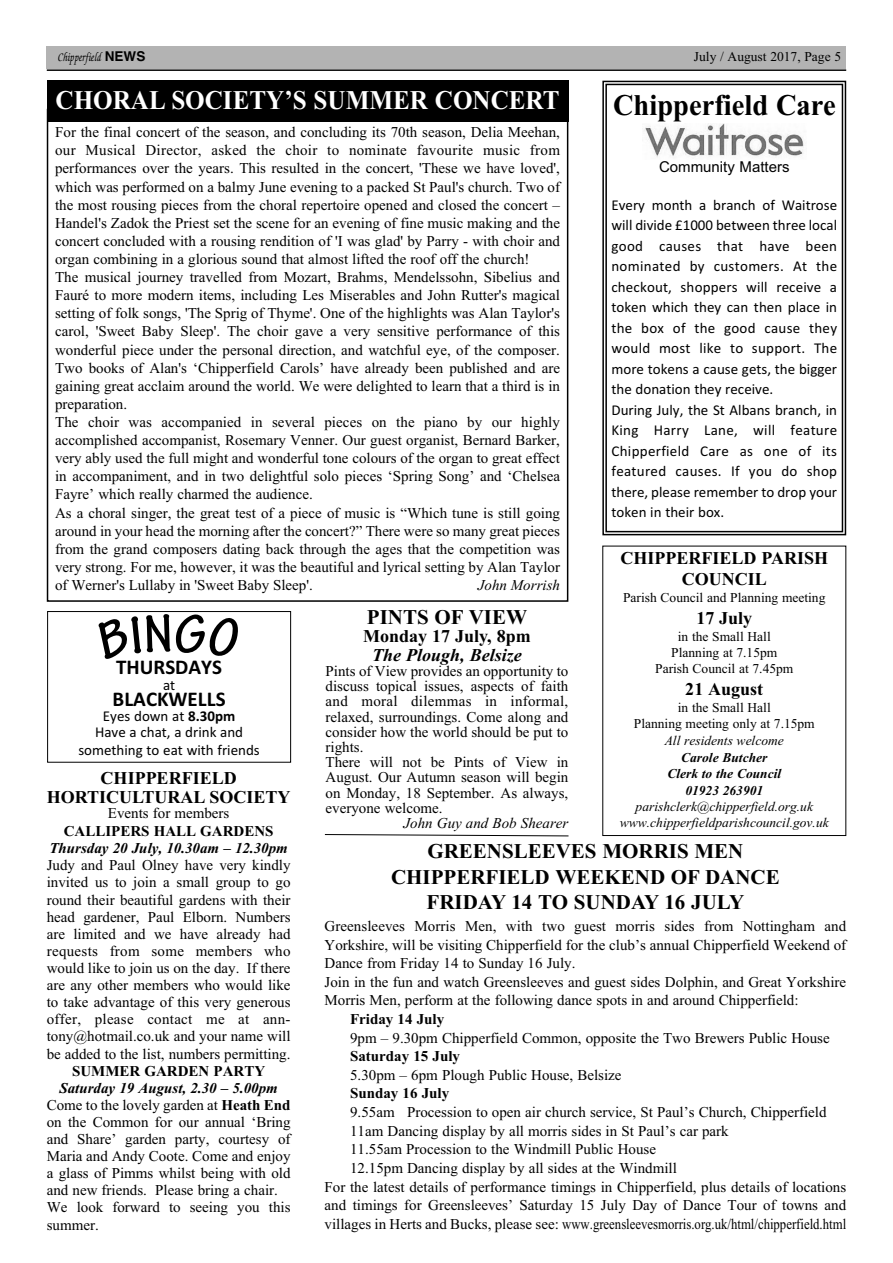
<style>
.page{position:relative;width:893px;height:1263px;background:#fff}
.page>*{position:absolute;margin:0;border:0;box-sizing:border-box;transform-origin:0 0}
.t1{font:700 30px "Times New Roman";color:#000;scale:.95 1}
.t2{font:700 27px "Times New Roman";color:#fff;scale:.93 1}
.t3{font:700 21px/25.8px "Times New Roman";color:#000;text-align:center}
.t4{font:700 21px "Calibri";color:#000}
.t5{font:700 18px/21.1px "Times New Roman";color:#000;text-align:center}
.t6{font:italic 700 18px "Times New Roman";color:#000}
.t7{font:15px/18.1px "Times New Roman";color:#000}
.t8{font:15px/20.5px "Calibri";color:#000;text-align:center}
.t9{font:700 15px "Times New Roman";color:#000}
.t10{font:italic 15px "Times New Roman";color:#000}
.t11{font:italic 700 15px "Times New Roman";color:#000}
.t12{font:15px "Arial";color:#000}
.t13{font:13.5px/16.6px "Times New Roman";color:#000;text-align:center}
.t14{font:italic 13.5px/15.3px "Times New Roman";color:#000;text-align:center}
.t15{font:italic 700 13.5px/16.6px "Times New Roman";color:#000;text-align:center}
.t16{font:italic 500 13.5px "Zapf Chancery";color:#000;scale:.75 1}
.s1{font-family:"Helvetica";font-weight:700;font-style:normal}
.s2{font-weight:700}
.s3{font-weight:700;font-style:italic}
</style>
<div class="page">
<img style="left:644px;top:123px;width:160px;height:34px">
<div style="left:602px;top:81px;width:244px;height:454px;border:2px solid #000"></div>
<div style="left:605px;top:84px;width:238px;height:448px;border:2px solid #000"></div>
<div style="left:47px;top:47px;width:799px;height:22px;background:#b3b3b3"></div>
<hr style="left:47px;top:69px;width:799px;height:2px;background:#000">
<div style="left:47px;top:80px;width:521px;height:42px;background:#000"></div>
<div style="left:47px;top:611px;width:244px;height:152px;border:1px solid #000"></div>
<svg style="left:324px;top:834px;width:245px;height:3px"></svg>
<p class="t16" style="left:58px;top:49px;width:118px">Chipperfield <span class="s1">NEWS</span></p>
<p class="t13" style="left:694px;top:48px;width:149px">July / August 2017, Page 5</p>
<h2 class="t2" style="left:56px;top:84px;width:543px">CHORAL SOCIETY’S SUMMER CONCERT</h2>
<h1 class="t1" style="left:613px;top:87px;width:236px">Chipperfield Care</h1>
<p class="t7" style="left:55px;top:123px;width:506px">For the final concert of the season, and concluding its 70th season, Delia Meehan, our Musical Director, asked the choir to nominate favourite music from performances over the years. This resulted in the concert, 'These we have loved', which was performed on a balmy June evening to a packed St Paul's church. Two of the most rousing pieces from the choral repertoire opened and closed the concert – Handel's Zadok the Priest set the scene for an evening of fine music making and the concert concluded with a rousing rendition of 'I was glad' by Parry - with choir and organ combining in a glorious sound that almost lifted the roof off the church!<br>The musical journey travelled from Mozart, Brahms, Mendelssohn, Sibelius and Fauré to more modern items, including Les Miserables and John Rutter's magical setting of folk songs, 'The Sprig of Thyme'. One of the highlights was Alan Taylor's carol, 'Sweet Baby Sleep'. The choir gave a very sensitive performance of this wonderful piece under the personal direction, and watchful eye, of the composer.<br>Two books of Alan's ‘Chipperfield Carols’ have already been published and are gaining great acclaim around the world. We were delighted to learn that a third is in preparation.<br>The choir was accompanied in several pieces on the piano by our highly accomplished accompanist, Rosemary Venner. Our guest organist, Bernard Barker, very ably used the full might and wonderful tone colours of the organ to great effect in accompaniment, and in two delightful solo pieces ‘Spring Song’ and ‘Chelsea Fayre’ which really charmed the audience.<br>As a choral singer, the great test of a piece of music is “Which tune is still going around in your head the morning after the concert?” There were so many great pieces from the grand composers dating back through the ages that the competition was very strong. For me, however, it was the beautiful and lyrical setting by Alan Taylor of Werner's Lullaby in 'Sweet Baby Sleep'.</p>
<p class="t12" style="left:659px;top:158px;width:132px">Community Matters</p>
<p class="t8" style="left:611px;top:194px;width:227px;text-align:left">Every month a branch of Waitrose will divide £1000 between three local good causes that have been nominated by customers. At the checkout, shoppers will receive a token which they can then place in the box of the good cause they would most like to support. The more tokens a cause gets, the bigger the donation they receive.<br>During July, the St Albans branch, in<br>King Harry Lane, will feature<br>Chipperfield Care as one of its featured causes. If you do shop there, please remember to drop your token in their box.</p>
<p class="t5" style="left:620px;top:547px;width:209px">CHIPPERFIELD PARISH<br>COUNCIL</p>
<p class="t13" style="left:623px;top:589px;width:204px">Parish Council and Planning meeting</p>
<p class="t5" style="left:696px;top:607px;width:57px">17 July</p>
<p class="t13" style="left:671px;top:628px;width:108px">in the Small Hall<br>Planning at 7.15pm</p>
<p class="t13" style="left:655px;top:660px;width:140px">Parish Council at 7.45pm</p>
<p class="t5" style="left:685px;top:678px;width:79px">21 August</p>
<p class="t13" style="left:634px;top:699px;width:182px">in the Small Hall<br>Planning meeting only at 7.15pm</p>
<p class="t14" style="left:665px;top:733px;width:121px">All residents welcome</p>
<p class="t15" style="left:667px;top:749px;width:115px">Carole Butcher<br>Clerk to the Council<br>01923 263901</p>
<p class="t14" style="left:620px;top:799px;width:210px">parishclerk@chipperfield.org.uk www.chipperfieldparishcouncil.gov.uk</p>
<p class="t10" style="left:478px;top:576px;width:84px">John Morrish</p>
<h3 class="t3" style="left:367px;top:604px;width:162px">PINTS OF VIEW</h3>
<p class="t5" style="left:363px;top:626px;width:169px">Monday 17 July, 8pm</p>
<p class="t6" style="left:372px;top:644px;width:151px">The Plough, Belsize</p>
<p class="t7" style="left:326px;top:663px;width:244px;line-height:15.3px">Pints of View provides an opportunity to discuss topical issues, aspects of faith and moral dilemmas in informal, relaxed, surroundings. Come along and consider how the world should be put to rights.<br>There will not be Pints of View in<br>August. Our Autumn season will begin on Monday, 18 September. As always, everyone welcome.</p>
<p class="t10" style="left:404px;top:814px;width:166px">John Guy and Bob Shearer</p>
<h3 class="t3" style="left:391px;top:837px;width:390px">GREENSLEEVES MORRIS MEN<br>CHIPPERFIELD WEEKEND OF DANCE<br>FRIDAY 14 TO SUNDAY 16 JULY</h3>
<p class="t7" style="left:325px;top:916px;width:523px;line-height:18.6px">Greensleeves Morris Men, with two guest morris sides from Nottingham and Yorkshire, will be visiting Chipperfield for the club’s annual Chipperfield Weekend of Dance from Friday 14 to Sunday 16 July.<br>Join in the fun and watch Greensleeves and guest sides Dolphin, and Great Yorkshire Morris Men, perform at the following dance spots in and around Chipperfield:</p>
<p class="t9" style="left:350px;top:1010px;width:96px">Friday 14 July</p>
<p class="t7" style="left:350px;top:1028px;width:481px">9pm – 9.30pm Chipperfield Common, opposite the Two Brewers Public House</p>
<p class="t9" style="left:350px;top:1047px;width:111px">Saturday 15 July</p>
<p class="t7" style="left:350px;top:1065px;width:273px">5.30pm – 6pm Plough Public House, Belsize</p>
<p class="t9" style="left:350px;top:1084px;width:101px">Sunday 16 July</p>
<p class="t7" style="left:350px;top:1103px;width:478px">9.55am Procession to open air church service, St Paul’s Church, Chipperfield</p>
<p class="t7" style="left:350px;top:1121px;width:380px">11am Dancing display by all morris sides in St Paul’s car park</p>
<p class="t7" style="left:350px;top:1140px;width:307px">11.55am Procession to the Windmill Public House</p>
<p class="t7" style="left:350px;top:1159px;width:328px">12.15pm Dancing display by all sides at the Windmill</p>
<p class="t7" style="left:325px;top:1177px;width:523px">For the latest details of performance timings in Chipperfield, plus details of locations</p>
<p class="t7" style="left:325px;top:1196px;width:523px">and timings for Greensleeves’ Saturday 15 July Day of Dance Tour of towns and</p>
<p class="t7" style="left:325px;top:1214px;width:523px">villages in Herts and Bucks, please see: www.greensleevesmorris.org.uk/html/chipperfield.html</p>
<h3 class="t4" style="left:116px;top:654px;width:107px">THURSDAYS</h3>
<p class="t8" style="left:163px;top:674px;width:14px">at</p>
<h3 class="t4" style="left:113px;top:686px;width:114px">BLACKWELLS</h3>
<p class="t8" style="left:95px;top:708px;width:150px;line-height:15.9px">Eyes down at <span class="s2">8.30pm<br></span>Have a chat, a drink and</p>
<p class="t8" style="left:78px;top:739px;width:183px">something to eat with friends</p>
<p class="t5" style="left:47px;top:768px;width:245px;line-height:18.6px">CHIPPERFIELD<br>HORTICULTURAL SOCIETY</p>
<p class="t7" style="left:108px;top:803px;width:123px">Events for members</p>
<p class="t9" style="left:64px;top:822px;width:211px">CALLIPERS HALL GARDENS</p>
<p class="t11" style="left:49px;top:839px;width:240px">Thursday 20 July, 10.30am – 12.30pm</p>
<p class="t7" style="left:47px;top:857px;width:245px;line-height:17.1px;text-align:justify">Judy and Paul Olney have very kindly invited us to join a small group to go round their beautiful gardens with their head gardener, Paul Elborn. Numbers are limited and we have already had requests from some members who would like to join us on the day. If there are any other members who would like to take advantage of this very generous offer, please contact me at ann&shy;tony@hotmail.co.uk and your name will be added to the list, numbers permitting.</p>
<p class="t9" style="left:72px;top:1062px;width:195px">SUMMER GARDEN PARTY</p>
<p class="t7" style="left:47px;top:1079px;width:245px;line-height:17.1px;text-indent:13px"><span class="s3">Saturday 19 August, 2.30 – 5.00pm<br></span>Come to the lovely garden at <span class="s2">Heath End </span>on the Common for our annual ‘Bring and Share’ garden party, courtesy of<br>Maria and Andy Coote. Come and enjoy a glass of Pimms whilst being with old and new friends. Please bring a chair.<br>We look forward to seeing you this summer.</p>
</div>
